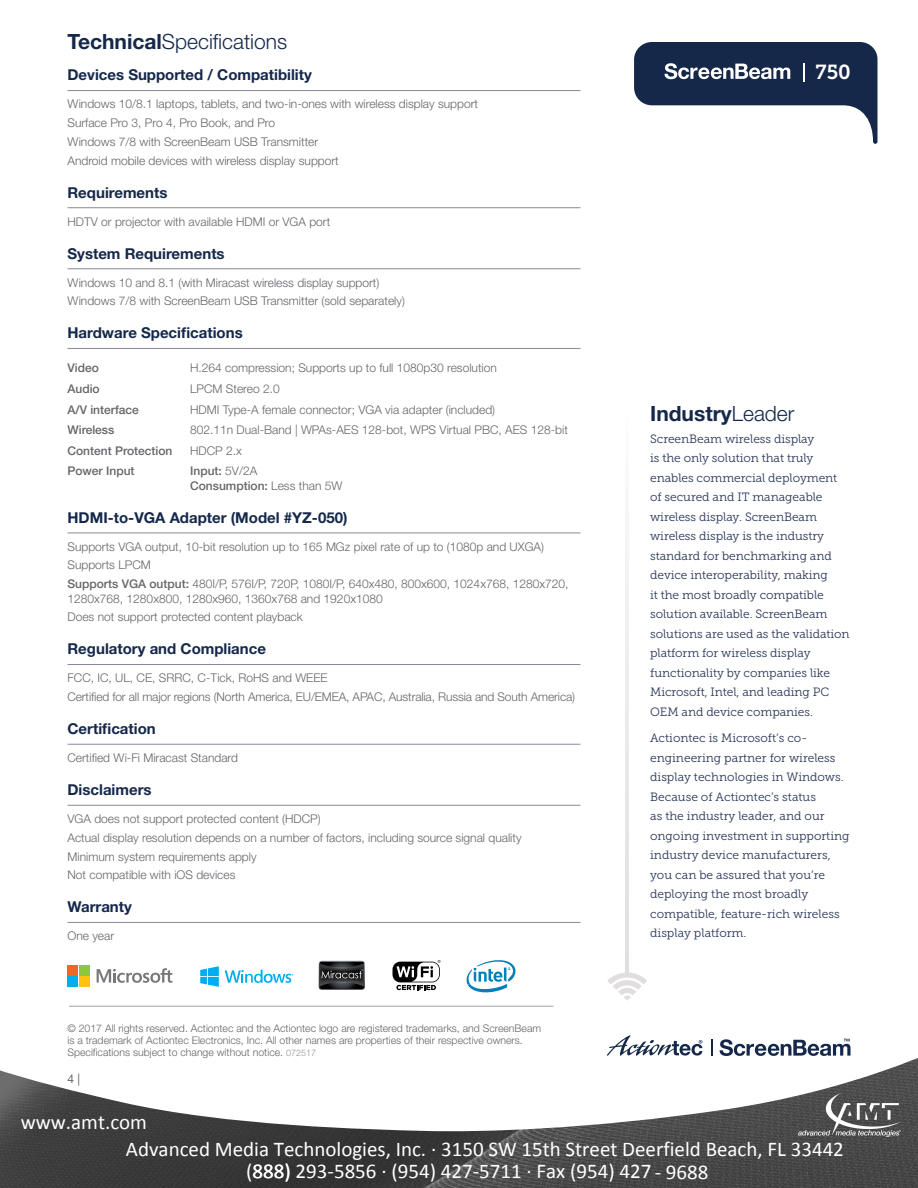
<style>
.page{position:relative;width:918px;height:1188px;background:#fff}
.page>*{position:absolute;margin:0;border:0;box-sizing:border-box;transform-origin:0 0}
.t1{font:21px/26.8px "Calibri";color:#fff}
.t2{font:300 21px "Helvetica Neue LT Std";color:#15284a}
.t3{font:700 21px "Helvetica Neue LT Std";color:#15284a}
.t4{font:20.25px "Museo Slab 700";color:#fff}
.t5{font:700 15px "Helvetica Neue LT Std";color:#15284a}
.t6{font:300 12px/18.8px "Helvetica Neue LT Std";color:#65656a}
.t7{font:12px/19.5px "Museo Slab 300";letter-spacing:-.005em;color:#293555}
.t8{font:500 12px/14.4px "Helvetica Neue LT Std";color:#65656a}
.t9{font:12px "Helvetica Neue LT Std";color:#65656a}
.t10{font:300 10.5px/12px "Helvetica Neue LT Std";color:#65656a}
.s1{font-weight:700}
.s2{font-weight:300}
.s3{font-weight:500}
.s4{font-size:9px;color:#969397}
</style>
<div class="page">
<svg style="left:634px;top:42px;width:244px;height:102px"></svg>
<svg style="left:626px;top:526px;width:3px;height:398px"></svg>
<hr style="left:68px;top:90px;width:512px;height:1px;background:#89889d">
<hr style="left:68px;top:207px;width:512px;height:1px;background:#89889d">
<hr style="left:68px;top:268px;width:512px;height:1px;background:#89889d">
<hr style="left:68px;top:348px;width:512px;height:1px;background:#89889d">
<hr style="left:68px;top:533px;width:512px;height:1px;background:#89889d">
<hr style="left:68px;top:664px;width:512px;height:1px;background:#89889d">
<hr style="left:68px;top:744px;width:512px;height:1px;background:#89889d">
<hr style="left:68px;top:805px;width:512px;height:1px;background:#89889d">
<hr style="left:68px;top:922px;width:512px;height:1px;background:#89889d">
<img style="left:0;top:924px;width:918px;height:264px">
<img style="left:798px;top:1094px;width:103px;height:43px">
<h1 class="t2" style="left:68px;top:29px;width:221px"><span class="s1">Technical</span>Specifications</h1>
<p class="t5" style="left:68px;top:66px;width:246px">Devices Supported / Compatibility</p>
<p class="t6" style="left:68px;top:94px;width:412px">Windows 10/8.1 laptops, tablets, and two-in-ones with wireless display support Surface Pro 3, Pro 4, Pro Book, and Pro<br>Windows 7/8 with ScreenBeam USB Transmitter<br>Android mobile devices with wireless display support</p>
<p class="t5" style="left:68px;top:183px;width:101px">Requirements</p>
<p class="t6" style="left:68px;top:212px;width:264px">HDTV or projector with available HDMI or VGA port</p>
<p class="t5" style="left:68px;top:244px;width:159px">System Requirements</p>
<p class="t6" style="left:68px;top:273px;width:339px">Windows 10 and 8.1 (with Miracast wireless display support)<br>Windows 7/8 with ScreenBeam USB Transmitter (sold separately)</p>
<p class="t5" style="left:68px;top:324px;width:177px">Hardware Specifications</p>
<p class="t8" style="left:68px;top:361px;width:33px">Video</p>
<p class="t6" style="left:190px;top:359px;width:308px">H.264 compression; Supports up to full 1080p30 resolution</p>
<p class="t8" style="left:68px;top:381px;width:34px">Audio</p>
<p class="t6" style="left:190px;top:379px;width:91px">LPCM Stereo 2.0</p>
<p class="t8" style="left:68px;top:402px;width:73px">A/V interface</p>
<p class="t6" style="left:190px;top:400px;width:306px">HDMI Type-A female connector; VGA via adapter (included)</p>
<p class="t8" style="left:68px;top:423px;width:48px">Wireless</p>
<p class="t6" style="left:190px;top:420px;width:379px">802.11n Dual-Band | WPAs-AES 128-bot, WPS Virtual PBC, AES 128-bit</p>
<p class="t8" style="left:68px;top:443px;width:106px">Content Protection</p>
<p class="t6" style="left:190px;top:441px;width:53px">HDCP 2.x</p>
<p class="t8" style="left:68px;top:464px;width:69px">Power Input</p>
<p class="t8" style="left:190px;top:464px;width:154px">Input: <span class="s2">5V/2A<br></span>Consumption: <span class="s2">Less than 5W</span></p>
<p class="t5" style="left:68px;top:508px;width:281px">HDMI-to-VGA Adapter (Model #YZ-050)</p>
<p class="t6" style="left:68px;top:537px;width:503px">Supports VGA output, 10-bit resolution up to 165 MGz pixel rate of up to (1080p and UXGA)<br>Supports LPCM<br><span class="s3">Supports VGA output:</span> 480I/P, 576I/P, 720P, 1080I/P, 640x480, 800x600, 1024x768, 1280x720,</p>
<p class="t6" style="left:68px;top:589px;width:317px">1280x768, 1280x800, 1280x960, 1360x768 and 1920x1080<br>Does not support protected content playback</p>
<p class="t5" style="left:68px;top:640px;width:200px">Regulatory and Compliance</p>
<p class="t6" style="left:68px;top:668px;width:509px">FCC, IC, UL, CE, SRRC, C-Tick, RoHS and WEEE<br>Certified for all major regions (North America, EU/EMEA, APAC, Australia, Russia and South America)</p>
<p class="t5" style="left:68px;top:720px;width:90px">Certification</p>
<p class="t6" style="left:68px;top:748px;width:172px">Certified Wi-Fi Miracast Standard</p>
<p class="t5" style="left:68px;top:781px;width:86px">Disclaimers</p>
<p class="t6" style="left:68px;top:809px;width:456px">VGA does not support protected content (HDCP)<br>Actual display resolution depends on a number of factors, including source signal quality Minimum system requirements apply<br>Not compatible with iOS devices</p>
<p class="t5" style="left:68px;top:898px;width:66px">Warranty</p>
<p class="t6" style="left:68px;top:926px;width:48px">One year</p>
<p class="t10" style="left:68px;top:1022px;width:475px">© 2017 All rights reserved. Actiontec and the Actiontec logo are registered trademarks, and ScreenBeam is a trademark of Actiontec Electronics, Inc. All other names are properties of their respective owners.<br>Specifications subject to change without notice. <span class="s4">072517</span></p>
<p class="t9" style="left:68px;top:1072px;width:14px">4 |</p>
<h2 class="t4" style="left:816px;top:60px;width:37px">750</h2>
<h1 class="t3" style="left:650px;top:401px;width:146px">Industry<span class="s2">Leader</span></h1>
<p class="t7" style="left:650px;top:429px;width:201px">ScreenBeam wireless display<br>is the only solution that truly enables commercial deployment of secured and IT manageable wireless display. ScreenBeam wireless display is the industry standard for benchmarking and device interoperability, making<br>it the most broadly compatible solution available. ScreenBeam solutions are used as the validation platform for wireless display functionality by companies like<br>Microsoft, Intel, and leading PC<br>OEM and device companies.</p>
<p class="t7" style="left:650px;top:728px;width:201px">Actiontec is Microsoft’s co&shy;engineering partner for wireless display technologies in Windows.<br>Because of Actiontec’s status<br>as the industry leader, and our ongoing investment in supporting industry device manufacturers, you can be assured that you’re deploying the most broadly compatible, feature-rich wireless display platform.</p>
<h1 class="t1" style="left:126px;top:1109px;width:720px;text-indent:-105px">www.amt.com<br>Advanced Media Technologies, Inc. · 3150 SW 15th Street Deerfield Beach, FL 33442</h1>
<h1 class="t1" style="left:246px;top:1158px;width:464px">(888) 293-5856 · (954) 427-5711 · Fax (954) 427 - 9688</h1>
</div>
